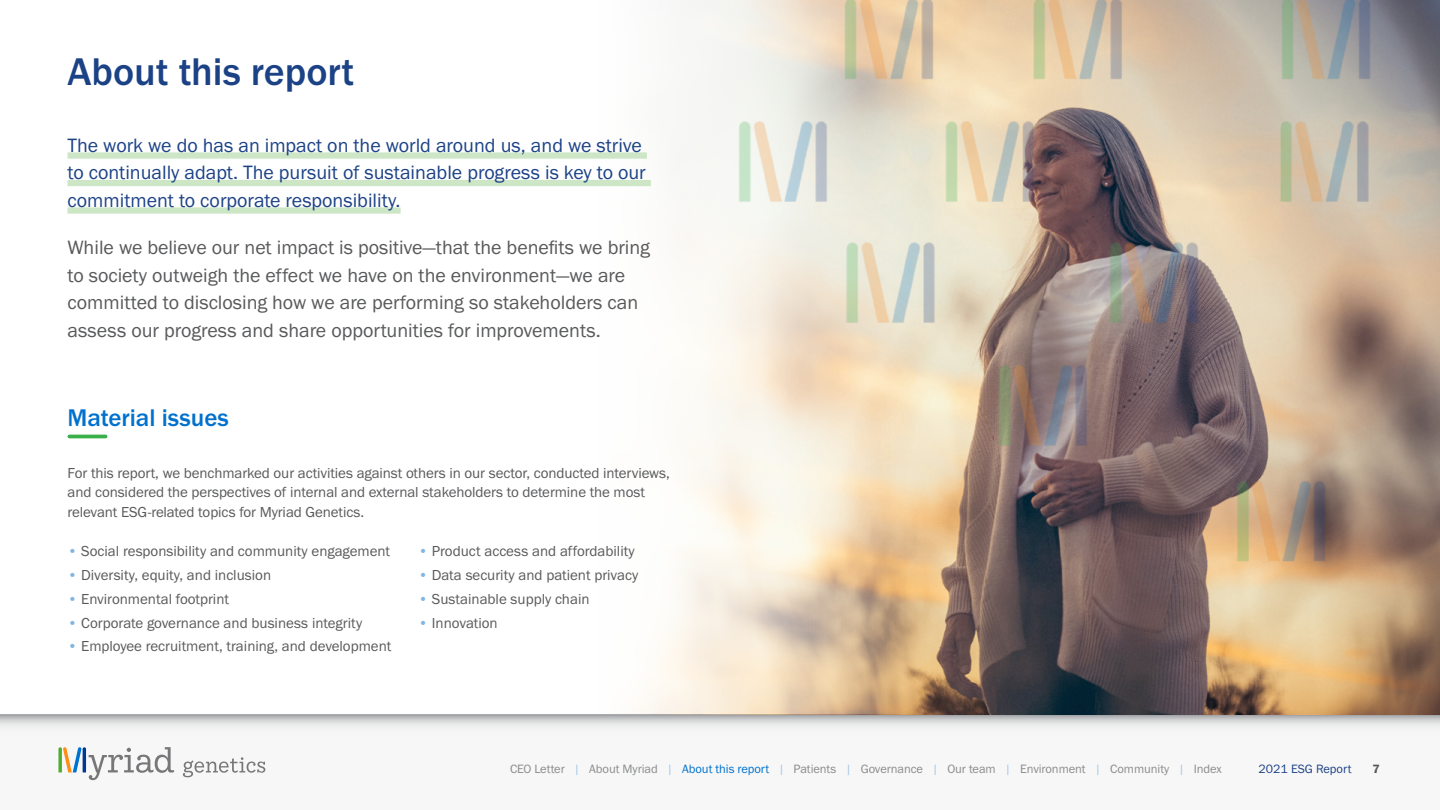
<style>
.page{position:relative;width:1440px;height:810px;background:#fff}
.page>*{position:absolute;margin:0;border:0;box-sizing:border-box;transform-origin:0 0}
.Main_title{font:500 40px "Franklin Gothic URW";color:#1c4286}
.Main_title-2{font:500 25px "Franklin Gothic URW";color:#0071ce}
.t1{font:20px/27.5px "Franklin Gothic URW Boo";color:#58595b}
.Main_title-3{font:20px/27.5px "Franklin Gothic URW Boo";color:#1c4286}
.Main_body_text{font:15px/19.5px "Franklin Gothic URW Boo";letter-spacing:-.005em;color:#58595b}
.t2{font:12.5px "Franklin Gothic URW Boo";letter-spacing:-.005em;color:#8a8b8c}
.t3{font:12.5px "Franklin Gothic URW Boo";color:#1c4286}
.t4{font:12.5px "Franklin Gothic URW Dem";color:#58595b}
.s1{color:#80b6e3}
.s2{color:#a5c8e9}
.s3{color:#0071ce}
</style>
<div class="page">
<div style="left:0;top:707px;width:1440px;height:103px;background:#f7f7f7"></div>
<div style="left:0;top:0;width:1440px;height:714px;background:#fff"></div>
<svg style="left:0;top:715px;width:1440px;height:11px"></svg>
<svg style="left:58px;top:747px;width:116px;height:33px"></svg>
<svg style="left:183px;top:757px;width:82px;height:20px"></svg>
<img style="left:598px;top:0;width:842px;height:714px">
<div style="left:68px;top:152px;width:579px;height:7px;background:#cce6c6"></div>
<div style="left:68px;top:180px;width:583px;height:6px;background:#cce6c6"></div>
<div style="left:68px;top:207px;width:333px;height:7px;background:#cce6c6"></div>
<hr style="left:69px;top:435px;width:37px;height:3px;background:#39af49">
<img style="left:695px;top:0;width:686px;height:585px">
<p class="Main_title" style="left:68px;top:47px;width:288px">About this report</p>
<p class="Main_title-3" style="left:68px;top:131px;width:580px">The work we do has an impact on the world around us, and we strive to continually adapt. The pursuit of sustainable progress is key to our commitment to corporate responsibility.</p>
<p class="t1" style="left:68px;top:234px;width:584px">While we believe our net impact is positive—that the benefits we bring to society outweigh the effect we have on the environment—we are committed to disclosing how we are performing so stakeholders can assess our progress and share opportunities for improvements.</p>
<p class="Main_title-2" style="left:68px;top:402px;width:163px">Material issues</p>
<p class="Main_body_text" style="left:68px;top:463px;width:604px">For this report, we benchmarked our activities against others in our sector, conducted interviews, and considered the perspectives of internal and external stakeholders to determine the most relevant ESG-related topics for Myriad Genetics.</p>
<p class="Main_body_text" style="left:68px;top:541px;width:324px"><span class="s1">•</span> Social responsibility and community engagement</p>
<p class="Main_body_text" style="left:68px;top:565px;width:205px"><span class="s1">•</span> Diversity, equity, and inclusion</p>
<p class="Main_body_text" style="left:68px;top:589px;width:163px"><span class="s1">•</span> Environmental footprint</p>
<p class="Main_body_text" style="left:68px;top:613px;width:296px"><span class="s1">•</span> Corporate governance and business integrity</p>
<p class="Main_body_text" style="left:68px;top:636px;width:326px"><span class="s1">•</span> Employee recruitment, training, and development</p>
<p class="Main_body_text" style="left:418px;top:541px;width:218px"><span class="s1">•</span> Product access and affordability</p>
<p class="Main_body_text" style="left:418px;top:565px;width:222px"><span class="s1">•</span> Data security and patient privacy</p>
<p class="Main_body_text" style="left:418px;top:589px;width:173px"><span class="s1">•</span> Sustainable supply chain</p>
<p class="Main_body_text" style="left:418px;top:613px;width:81px"><span class="s1">•</span> Innovation</p>
<p class="t2" style="left:510px;top:761px;width:713px">CEO Letter <span class="s2">|</span> About Myriad <span class="s2">|</span> <span class="s3">About this report</span> <span class="s2">|</span> Patients <span class="s2">|</span> Governance <span class="s2">|</span> Our team <span class="s2">|</span> Environment <span class="s2">|</span> Community <span class="s2">|</span> Index</p>
<p class="t3" style="left:1259px;top:761px;width:94px">2021 ESG Report</p>
<p class="t4" style="left:1373px;top:761px;width:9px">7</p>
</div>
